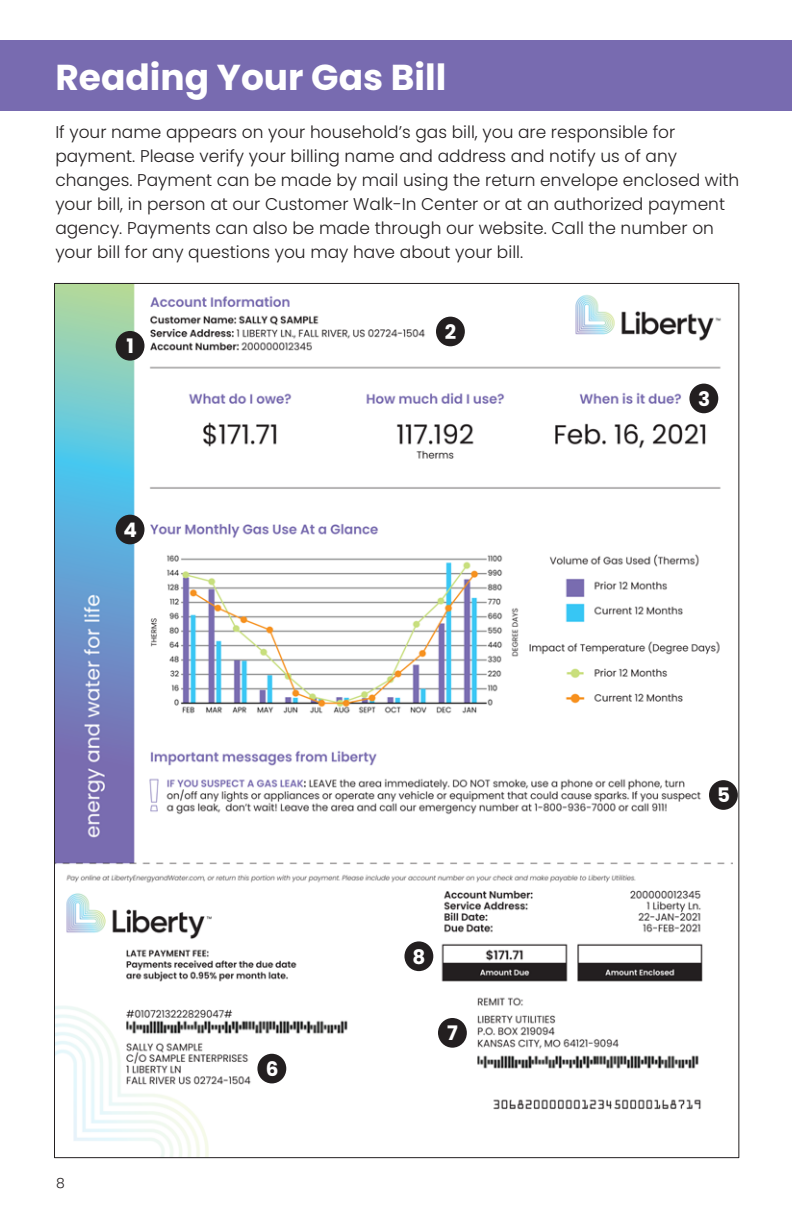
<style>
.page{position:relative;width:792px;height:1224px;background:#fff}
.page>*{position:absolute;margin:0;border:0;box-sizing:border-box;transform-origin:0 0}
.Page_Header{font:700 36px "Poppins";color:#fff}
.t1{font:700 20px "Poppins";color:#fff}
.Body_Text{font:300 17px/24px "Poppins";color:#231f20}
.Headline{font:300 14px "Poppins";color:#231f20}
</style>
<div class="page">
<div style="left:0;top:40px;width:792px;height:70px;background:#786bb0"></div>
<img style="left:56px;top:285px;width:676px;height:871px">
<div style="left:116px;top:331px;width:28px;height:30px;background:#231f20;border-radius:50%"></div>
<div style="left:436px;top:317px;width:29px;height:29px;background:#231f20;border-radius:50%"></div>
<div style="left:689px;top:384px;width:29px;height:29px;background:#231f20;border-radius:50%"></div>
<div style="left:116px;top:515px;width:28px;height:29px;background:#231f20;border-radius:50%"></div>
<div style="left:709px;top:780px;width:29px;height:30px;background:#231f20;border-radius:50%"></div>
<div style="left:257px;top:1054px;width:29px;height:29px;background:#231f20;border-radius:50%"></div>
<div style="left:438px;top:1018px;width:29px;height:30px;background:#231f20;border-radius:50%"></div>
<div style="left:404px;top:941px;width:29px;height:30px;background:#231f20;border-radius:50%"></div>
<p class="Page_Header" style="left:55px;top:56px;width:393px">Reading Your Gas Bill</p>
<p class="Body_Text" style="left:55px;top:120px;width:686px">If your name appears on your household’s gas bill, you are responsible for payment. Please verify your billing name and address and notify us of any changes. Payment can be made by mail using the return envelope enclosed with your bill, in person at our Customer Walk-In Center or at an authorized payment agency. Payments can also be made through our website. Call the number on your bill for any questions you may have about your bill.</p>
<p class="t1" style="left:127px;top:335px;width:9px">1</p>
<p class="t1" style="left:123px;top:518px;width:15px">4</p>
<p class="t1" style="left:445px;top:320px;width:13px">2</p>
<p class="Headline" style="left:56px;top:1175px;width:10px">8</p>
<p class="t1" style="left:266px;top:1057px;width:14px">6</p>
<p class="t1" style="left:413px;top:945px;width:14px">8</p>
<p class="t1" style="left:447px;top:1022px;width:12px">7</p>
<p class="t1" style="left:698px;top:387px;width:14px">3</p>
<p class="t1" style="left:717px;top:784px;width:14px">5</p>
</div>
